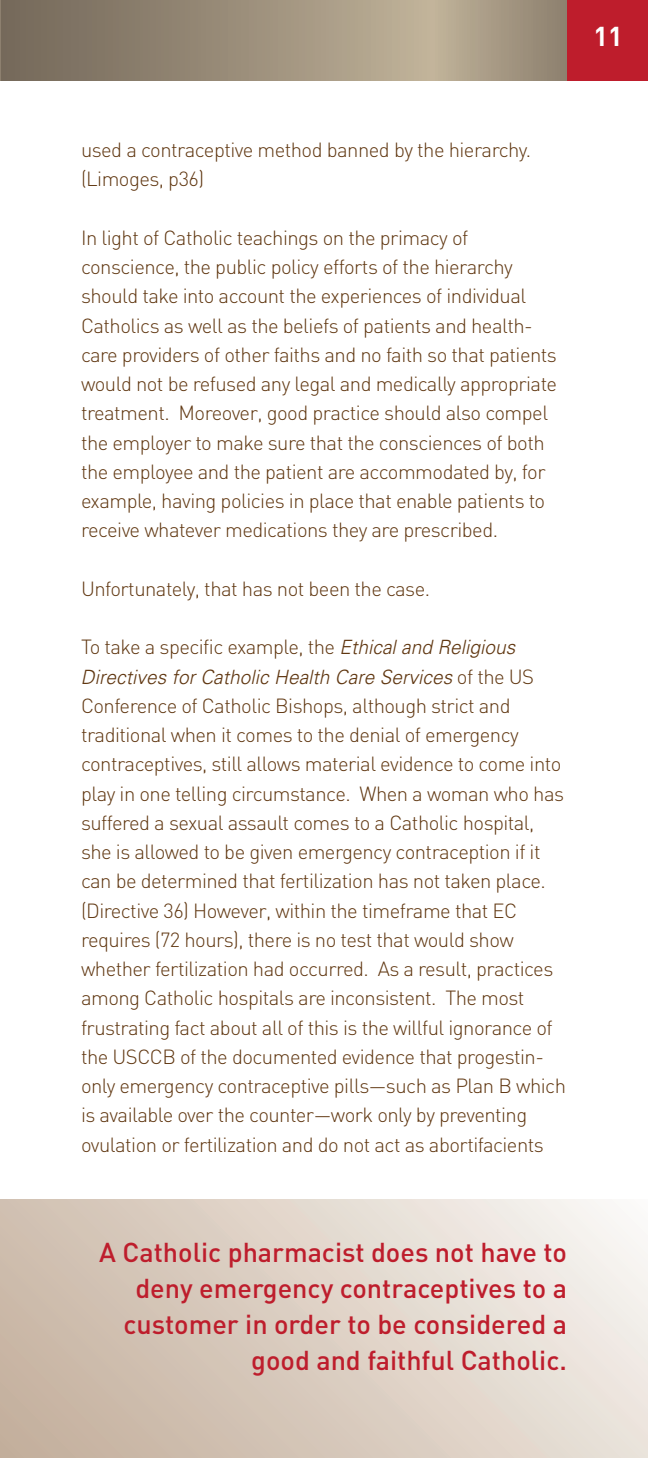
<style>
.page{position:relative;width:648px;height:1458px;background:#fff}
.page>*{position:absolute;margin:0;border:0;box-sizing:border-box;transform-origin:0 0}
.t1{font:500 27px/36px "DIN";color:#be1d2c;text-align:right}
.t2{font:700 27px "DIN";color:#fff}
.t3{font:300 20.25px/29.2px "DIN";letter-spacing:-.025em;color:#603711}
.t4{font:italic 300 19.8px "Univers";letter-spacing:.005em;color:#603711}
.s1{font-family:"Univers";font-style:italic;font-size:19.8px}
.s2{font-family:"DIN";font-style:normal;font-size:20.25px}
</style>
<div class="page">
<div style="left:567px;top:0;width:81px;height:81px;background:#be1d2c"></div>
<svg style="left:0;top:0;width:567px;height:81px;background:#9b8e7a"></svg>
<hr style="left:0;top:0;width:1px;height:80px;background:#8d806f">
<svg style="left:0;top:1199px;width:648px;height:259px;background:#ddd1c5"></svg>
<h1 class="t2" style="left:593px;top:21px;width:31px">11</h1>
<p class="t3" style="left:81px;top:136px;width:452px">used a contraceptive method banned by the hierarchy. (Limoges, p36)</p>
<p class="t3" style="left:81px;top:223px;width:478px">In light of Catholic teachings on the primacy of conscience, the public policy efforts of the hierarchy should take into account the experiences of individual Catholics as well as the beliefs of patients and health&shy;care providers of other faiths and no faith so that patients would not be refused any legal and medically appropriate treatment. Moreover, good practice should also compel the employer to make sure that the consciences of both the employee and the patient are accommodated by, for example, having policies in place that enable patients to receive whatever medications they are prescribed.</p>
<p class="t3" style="left:81px;top:574px;width:351px">Unfortunately, that has not been the case.</p>
<p class="t3" style="left:81px;top:633px;width:436px">To take a specific example, the <span class="s1">Ethical and Religious</span></p>
<p class="t4" style="left:81px;top:669px;width:455px">Directives for Catholic Health Care Services <span class="s2">of the US</span></p>
<p class="t3" style="left:81px;top:691px;width:487px">Conference of Catholic Bishops, although strict and traditional when it comes to the denial of emergency contraceptives, still allows material evidence to come into play in one telling circumstance. When a woman who has suffered a sexual assault comes to a Catholic hospital, she is allowed to be given emergency contraception if it can be determined that fertilization has not taken place. (Directive 36) However, within the timeframe that EC requires (72 hours), there is no test that would show whether fertilization had occurred. As a result, practices among Catholic hospitals are inconsistent. The most frustrating fact about all of this is the willful ignorance of the USCCB of the documented evidence that progestin&shy;only emergency contraceptive pills—such as Plan B which is available over the counter—work only by preventing ovulation or fertilization and do not act as abortifacients</p>
<h1 class="t1" style="left:99px;top:1235px;width:469px">A Catholic pharmacist does not have to deny emergency contraceptives to a customer in order to be considered a good and faithful Catholic.</h1>
</div>
